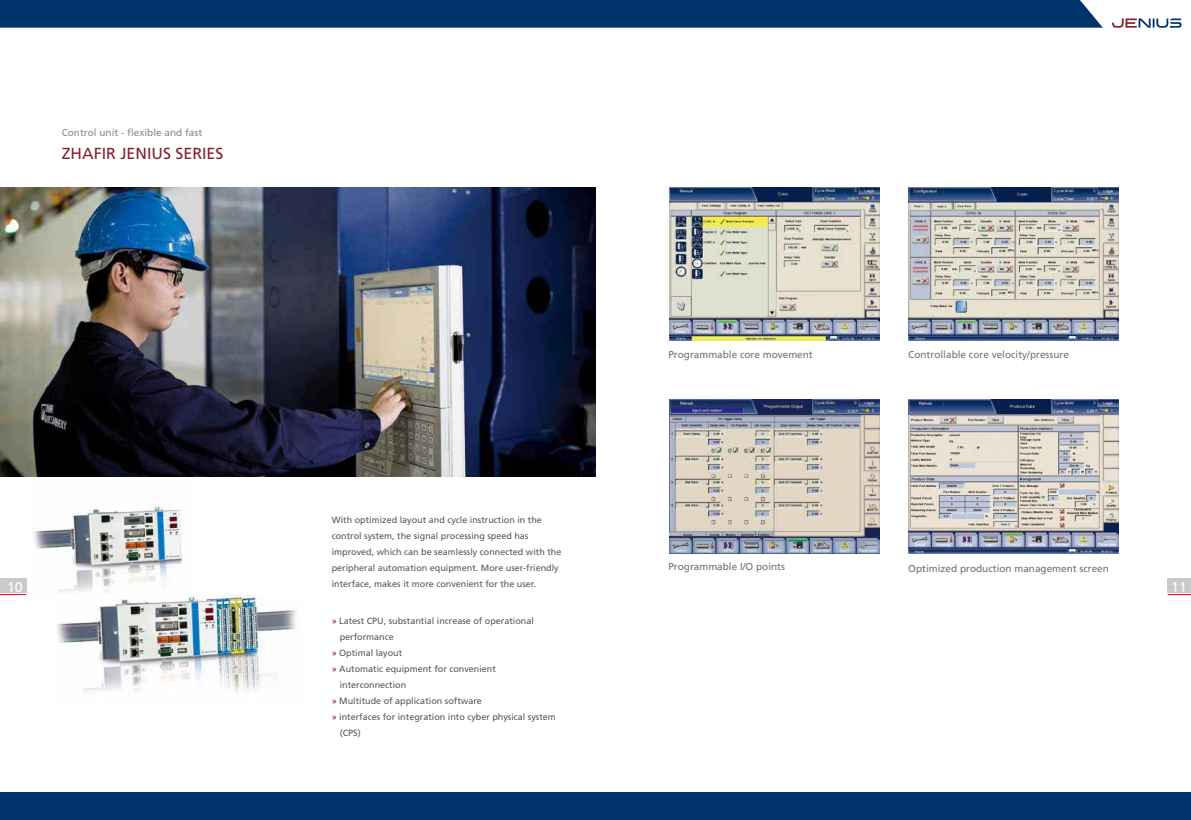
<style>
.page{position:relative;width:1191px;height:820px;background:#fff}
.page>*{position:absolute;margin:0;border:0;box-sizing:border-box;transform-origin:0 0}
.t1{font:16px "Frutiger";color:#84222b}
.t2{font:14px "Frutiger";color:#fff}
.t3{font:10px "Frutiger";color:#727171}
.t4{font:10px "Frutiger";color:#898989}
.t5{font:9px/16px "Frutiger";color:#595757}
.s1{color:#84222b}
</style>
<div class="page">
<svg style="left:1112px;top:18px;width:69px;height:10px"></svg>
<div style="left:0;top:0;width:1102px;height:28px;background:#00326c"></div>
<div style="left:0;top:792px;width:1191px;height:27px;background:#00326c"></div>
<img style="left:908px;top:399px;width:210px;height:154px">
<img style="left:669px;top:399px;width:210px;height:154px">
<img style="left:908px;top:187px;width:210px;height:153px">
<img style="left:669px;top:187px;width:210px;height:153px">
<img style="left:33px;top:504px;width:150px;height:90px">
<div style="left:1167px;top:578px;width:24px;height:14px;background:#c9caca"></div>
<div style="left:0;top:578px;width:26px;height:14px;background:#c9caca"></div>
<svg style="left:1167px;top:594px;width:24px;height:1px"></svg>
<svg style="left:0;top:594px;width:26px;height:1px"></svg>
<img style="left:0;top:187px;width:595px;height:289px">
<img style="left:57px;top:594px;width:240px;height:99px">
<p class="t4" style="left:62px;top:127px;width:142px">Control unit - flexible and fast</p>
<h1 class="t1" style="left:62px;top:144px;width:163px">ZHAFIR JENIUS SERIES</h1>
<p class="t3" style="left:668px;top:348px;width:146px">Programmable core movement</p>
<p class="t3" style="left:908px;top:348px;width:162px">Controllable core velocity/pressure</p>
<p class="t5" style="left:332px;top:511px;width:231px">With optimized layout and cycle instruction in the control system, the signal processing speed has improved, which can be seamlessly connected with the peripheral automation equipment. More user-friendly interface, makes it more convenient for the user.</p>
<p class="t5" style="left:332px;top:612px;width:204px"><span class="s1">»</span> Latest CPU, substantial increase of operational</p>
<p class="t5" style="left:340px;top:628px;width:56px">performance</p>
<p class="t5" style="left:332px;top:644px;width:72px"><span class="s1">»</span> Optimal layout</p>
<p class="t5" style="left:332px;top:660px;width:166px"><span class="s1">»</span> Automatic equipment for convenient</p>
<p class="t5" style="left:340px;top:676px;width:68px">interconnection</p>
<p class="t5" style="left:332px;top:692px;width:152px"><span class="s1">»</span> Multitude of application software</p>
<p class="t5" style="left:332px;top:708px;width:226px"><span class="s1">»</span> interfaces for integration into cyber physical system</p>
<p class="t5" style="left:340px;top:724px;width:22px">(CPS)</p>
<p class="t3" style="left:668px;top:561px;width:118px">Programmable I/O points</p>
<p class="t3" style="left:908px;top:562px;width:202px">Optimized production management screen</p>
<h2 class="t2" style="left:7px;top:579px;width:17px">10</h2>
<h2 class="t2" style="left:1171px;top:579px;width:17px">11</h2>
</div>
